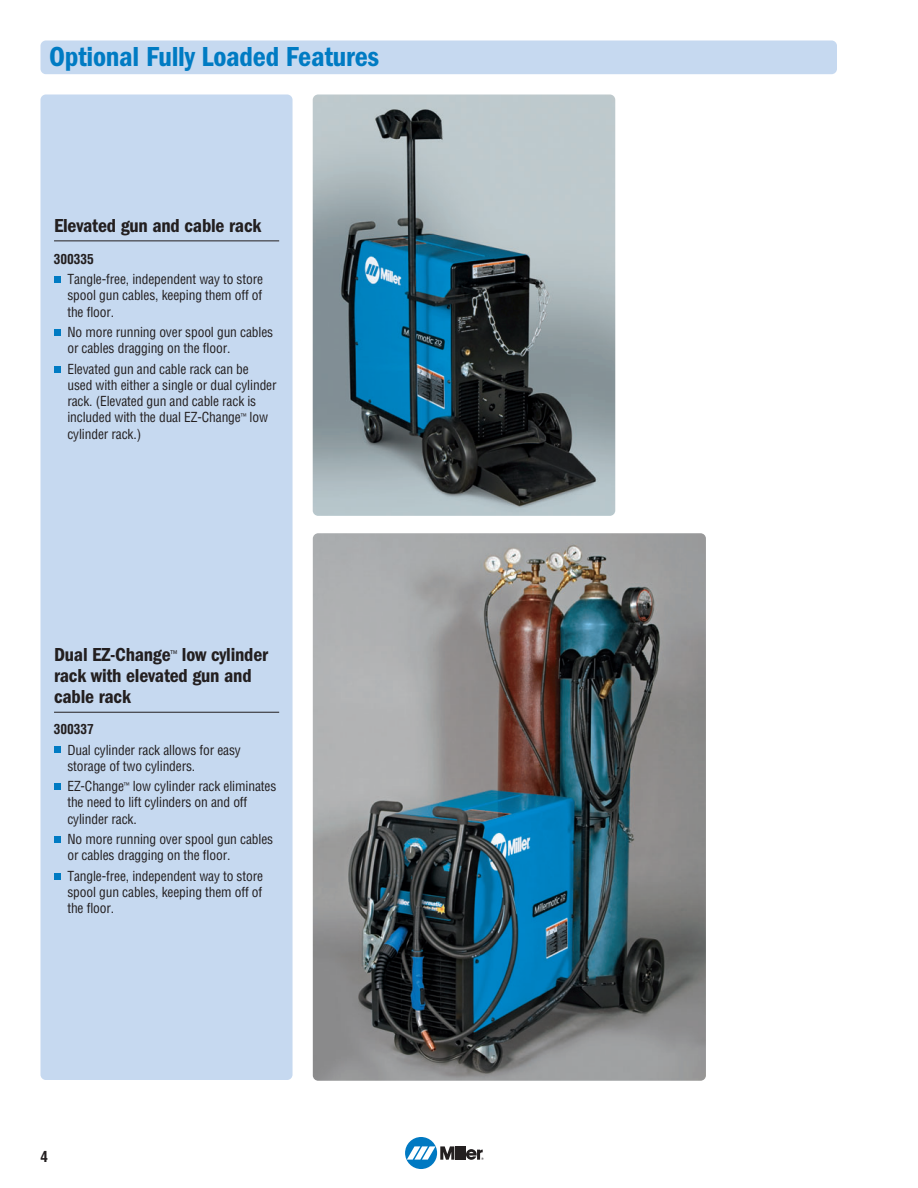
<style>
.page{position:relative;width:918px;height:1188px;background:#fff}
.page>*{position:absolute;margin:0;border:0;box-sizing:border-box;transform-origin:0 0}
.t1{font:28.5px "ITC Franklin Gothic Std Dm Cd";letter-spacing:-.01em;color:#007bc3}
.t2{font:19.5px/21px "ITC Franklin Gothic Std Dm Cd";letter-spacing:-.01em;color:#231f20}
.t3{font:700 condensed 15px "Helvetica";color:#231f20}
.t4{font:condensed 13.5px/16.2px "Helvetica";letter-spacing:-.01em;color:#231f20}
.t5{font:700 condensed 13.5px "Helvetica";letter-spacing:-.01em;color:#231f20}
</style>
<div class="page">
<div style="left:40px;top:94px;width:253px;height:986px;background:#c6d9f0;border-radius:5px"></div>
<img style="left:313px;top:533px;width:393px;height:548px;border-radius:5px">
<img style="left:313px;top:94px;width:302px;height:422px;border-radius:5px">
<div style="left:40px;top:40px;width:797px;height:34px;background:#c6d9f0;border-radius:5px"></div>
<hr style="left:54px;top:240px;width:225px;height:1px;background:#231f20">
<hr style="left:54px;top:712px;width:225px;height:1px;background:#231f20">
<svg style="left:54px;top:873px;width:6px;height:6px"></svg>
<div style="left:54px;top:836px;width:6px;height:7px;background:#007bc3"></div>
<div style="left:54px;top:783px;width:6px;height:7px;background:#007bc3"></div>
<svg style="left:54px;top:747px;width:6px;height:6px"></svg>
<div style="left:54px;top:276px;width:6px;height:7px;background:#007bc3"></div>
<svg style="left:54px;top:366px;width:6px;height:6px"></svg>
<div style="left:54px;top:329px;width:6px;height:7px;background:#007bc3"></div>
<div style="left:405px;top:1137px;width:32px;height:32px;background:#0079c2;border-radius:50%"></div>
<hr style="left:459px;top:1146px;width:3px;height:14px;background:#231f20">
<hr style="left:463px;top:1146px;width:3px;height:14px;background:#231f20">
<svg style="left:407px;top:1146px;width:51px;height:14px"></svg>
<svg style="left:466px;top:1149px;width:18px;height:11px"></svg>
<h1 class="t1" style="left:49px;top:47px;width:332px">Optional Fully Loaded Features</h1>
<h2 class="t2" style="left:54px;top:216px;width:209px">Elevated gun and cable rack</h2>
<p class="t5" style="left:54px;top:254px;width:41px">300335</p>
<p class="t4" style="left:67px;top:272px;width:197px;text-align:justify">Tangle-free, independent way to store spool gun cables, keeping them off of the floor.</p>
<p class="t4" style="left:67px;top:325px;width:207px">No more running over spool gun cables or cables dragging on the floor.</p>
<p class="t4" style="left:67px;top:362px;width:211px">Elevated gun and cable rack can be used with either a single or dual cylinder rack. (Elevated gun and cable rack is included with the dual EZ-Change<sup>™</sup> low cylinder rack.)</p>
<h2 class="t2" style="left:54px;top:646px;width:216px">Dual EZ-Change<sup>™</sup> low cylinder rack with elevated gun and cable rack</h2>
<p class="t5" style="left:54px;top:724px;width:41px">300337</p>
<p class="t4" style="left:67px;top:743px;width:175px">Dual cylinder rack allows for easy storage of two cylinders.</p>
<p class="t4" style="left:67px;top:779px;width:210px">EZ-Change<sup>™</sup> low cylinder rack eliminates the need to lift cylinders on and off cylinder rack.</p>
<p class="t4" style="left:67px;top:832px;width:207px">No more running over spool gun cables or cables dragging on the floor.</p>
<p class="t4" style="left:67px;top:869px;width:197px;text-align:justify">Tangle-free, independent way to store spool gun cables, keeping them off of the floor.</p>
<p class="t3" style="left:40px;top:1151px;width:9px">4</p>
</div>
